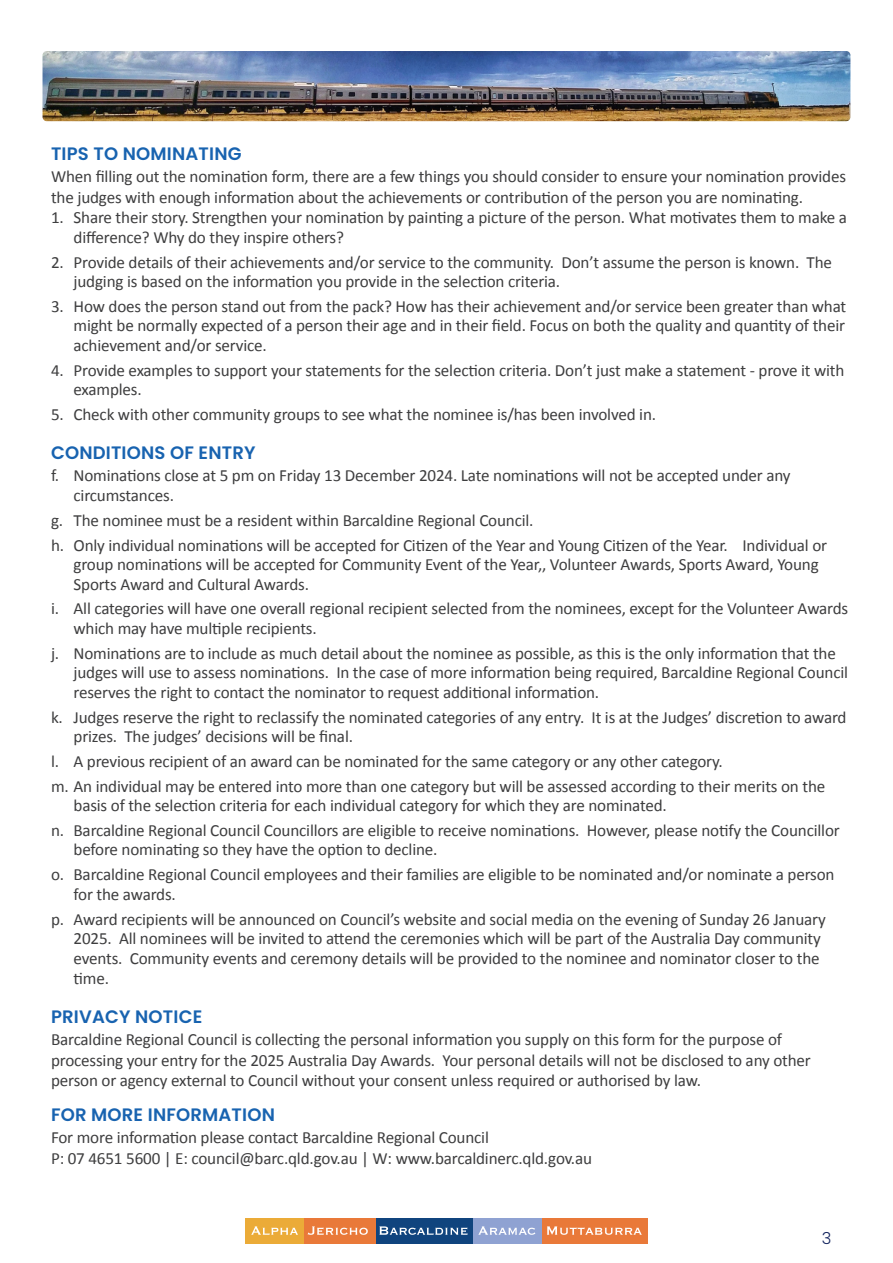
<style>
.page{position:relative;width:893px;height:1263px;background:#fff}
.page>*{position:absolute;margin:0;border:0;box-sizing:border-box;transform-origin:0 0}
.subhead2{font:600 18px "Poppins";letter-spacing:.01em;color:#1863b0}
.body{font:17.1px/19.5px "Calibri";letter-spacing:-.01em;color:#3e3e3f}
.t1{font:300 16.5px "Poppins";color:#14255f}
</style>
<div class="page">
<img style="left:43px;top:51px;width:807px;height:70px">
<div style="left:245px;top:1218px;width:59px;height:25px;background:#ebab38"></div>
<div style="left:304px;top:1218px;width:72px;height:25px;background:#e97939"></div>
<div style="left:376px;top:1218px;width:97px;height:25px;background:#10447e"></div>
<div style="left:473px;top:1218px;width:70px;height:25px;background:#8fa2d2"></div>
<div style="left:543px;top:1218px;width:105px;height:25px;background:#e97939"></div>
<svg style="left:251px;top:1226px;width:47px;height:9px"></svg>
<svg style="left:308px;top:1226px;width:60px;height:9px"></svg>
<svg style="left:379px;top:1226px;width:88px;height:9px"></svg>
<svg style="left:478px;top:1226px;width:57px;height:9px"></svg>
<svg style="left:547px;top:1226px;width:95px;height:9px"></svg>
<p class="subhead2" style="left:51px;top:143px;width:192px">TIPS TO NOMINATING</p>
<p class="body" style="left:51px;top:166px;width:796px;line-height:20.5px">When filling out the nomination form, there are a few things you should consider to ensure your nomination provides the judges with enough information about the achievements or contribution of the person you are nominating.</p>
<p class="body" style="left:74px;top:207px;width:775px;text-indent:-22px">1. Share their story. Strengthen your nomination by painting a picture of the person. What motivates them to make a difference? Why do they inspire others?</p>
<p class="body" style="left:74px;top:252px;width:760px;text-indent:-22px">2. Provide details of their achievements and/or service to the community. Don’t assume the person is known. The judging is based on the information you provide in the selection criteria.</p>
<p class="body" style="left:74px;top:296px;width:774px;text-align:justify;text-indent:-22px">3. How does the person stand out from the pack? How has their achievement and/or service been greater than what might be normally expected of a person their age and in their field. Focus on both the quality and quantity of their achievement and/or service.</p>
<p class="body" style="left:74px;top:360px;width:772px;text-indent:-22px">4. Provide examples to support your statements for the selection criteria. Don’t just make a statement - prove it with examples.</p>
<p class="body" style="left:51px;top:404px;width:607px">5. Check with other community groups to see what the nominee is/has been involved in.</p>
<p class="subhead2" style="left:51px;top:442px;width:206px">CONDITIONS OF ENTRY</p>
<p class="body" style="left:74px;top:465px;width:719px;text-indent:-22px">f. Nominations close at 5 pm on Friday 13 December 2024. Late nominations will not be accepted under any circumstances.</p>
<p class="body" style="left:51px;top:510px;width:484px">g. The nominee must be a resident within Barcaldine Regional Council.</p>
<p class="body" style="left:74px;top:535px;width:755px;text-indent:-22px">h. Only individual nominations will be accepted for Citizen of the Year and Young Citizen of the Year. Individual or group nominations will be accepted for Community Event of the Year,, Volunteer Awards, Sports Award, Young<br>Sports Award and Cultural Awards.</p>
<p class="body" style="left:74px;top:598px;width:776px;text-indent:-22px">i. All categories will have one overall regional recipient selected from the nominees, except for the Volunteer Awards which may have multiple recipients.</p>
<p class="body" style="left:74px;top:643px;width:776px;text-indent:-22px">j. Nominations are to include as much detail about the nominee as possible, as this is the only information that the judges will use to assess nominations. In the case of more information being required, Barcaldine Regional Council reserves the right to contact the nominator to request additional information.</p>
<p class="body" style="left:74px;top:707px;width:774px;text-indent:-22px">k. Judges reserve the right to reclassify the nominated categories of any entry. It is at the Judges’ discretion to award prizes. The judges’ decisions will be final.</p>
<p class="body" style="left:51px;top:751px;width:673px">l. A previous recipient of an award can be nominated for the same category or any other category.</p>
<p class="body" style="left:74px;top:776px;width:753px;text-indent:-22px">m. An individual may be entered into more than one category but will be assessed according to their merits on the basis of the selection criteria for each individual category for which they are nominated.</p>
<p class="body" style="left:74px;top:820px;width:768px;text-indent:-22px">n. Barcaldine Regional Council Councillors are eligible to receive nominations. However, please notify the Councillor before nominating so they have the option to decline.</p>
<p class="body" style="left:74px;top:864px;width:762px;text-indent:-22px">o. Barcaldine Regional Council employees and their families are eligible to be nominated and/or nominate a person for the awards.</p>
<p class="body" style="left:74px;top:908px;width:754px;text-indent:-22px">p. Award recipients will be announced on Council’s website and social media on the evening of Sunday 26 January 2025. All nominees will be invited to attend the ceremonies which will be part of the Australia Day community events. Community events and ceremony details will be provided to the nominee and nominator closer to the time.</p>
<p class="subhead2" style="left:51px;top:1006px;width:153px">PRIVACY NOTICE</p>
<p class="body" style="left:51px;top:1029px;width:761px;line-height:20.5px">Barcaldine Regional Council is collecting the personal information you supply on this form for the purpose of processing your entry for the 2025 Australia Day Awards. Your personal details will not be disclosed to any other person or agency external to Council without your consent unless required or authorised by law.</p>
<p class="subhead2" style="left:51px;top:1104px;width:225px">FOR MORE INFORMATION</p>
<p class="body" style="left:51px;top:1127px;width:439px">For more information please contact Barcaldine Regional Council</p>
<p class="body" style="left:51px;top:1148px;width:543px">P: 07 4651 5600 | E: council@barc.qld.gov.au | W: www.barcaldinerc.qld.gov.au</p>
<p class="t1" style="left:822px;top:1228px;width:11px">3</p>
</div>
